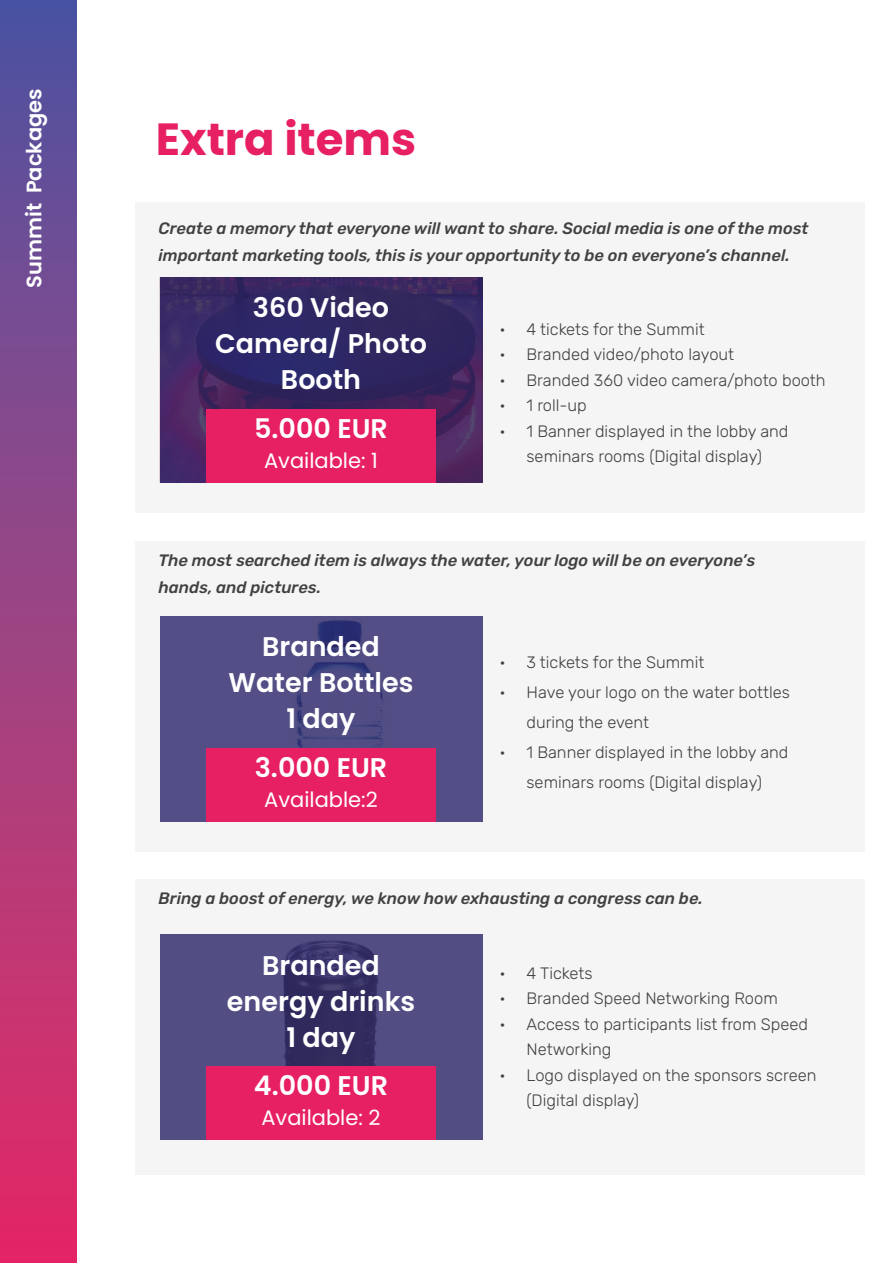
<style>
.page{position:relative;width:893px;height:1263px;background:#fff}
.page>*{position:absolute;margin:0;border:0;box-sizing:border-box;transform-origin:0 0}
.t1{font:700 45px "Poppins";color:#e71f63}
.t2{font:600 27px/36px "Poppins";color:#fff;text-align:center}
.t3{font:21px "Poppins";color:#fff}
.t4{font:600 21px "Poppins";color:#fff}
.t5{font:600 18px "Poppins";color:#fff}
.t6{font:300 16.5px/25.5px "Rubik";color:#414042}
.t7{font:italic 500 16.5px/27px "Rubik";color:#414042}
</style>
<div class="page">
<div style="left:135px;top:542px;width:729px;height:310px;background:#f5f5f5"></div>
<div style="left:135px;top:879px;width:729px;height:296px;background:#f5f5f5"></div>
<div style="left:135px;top:202px;width:729px;height:311px;background:#f5f5f5"></div>
<img style="left:160px;top:278px;width:322px;height:205px">
<div style="left:206px;top:409px;width:230px;height:74px;background:#e71f63"></div>
<div style="left:160px;top:617px;width:322px;height:205px;background:#534e85"></div>
<img style="left:160px;top:935px;width:322px;height:205px">
<div style="left:206px;top:749px;width:230px;height:73px;background:#e71f63"></div>
<div style="left:206px;top:1066px;width:230px;height:74px;background:#e71f63"></div>
<div style="left:0;top:0;width:77px;height:1263px;background:linear-gradient(to bottom,#4f57a1,#e72c65)"></div>
<p class="t4" style="left:22px;top:288px;width:201px;rotate:-90deg">Summit Packages</p>
<p class="t5" style="left:16px;top:260px;width:169px;rotate:-90deg">Awards Packages</p>
<h1 class="t1" style="left:156px;top:113px;width:262px">Extra items</h1>
<p class="t7" style="left:158px;top:215px;width:652px">Create a memory that everyone will want to share. Social media is one of the most important marketing tools, this is your opportunity to be on everyone’s channel.</p>
<h2 class="t2" style="left:215px;top:290px;width:213px">360 Video<br>Camera/ Photo<br>Booth</h2>
<h2 class="t2" style="left:254px;top:410px;width:135px">5.000 EUR</h2>
<p class="t3" style="left:264px;top:448px;width:115px">Available: 1</p>
<p class="t6" style="left:500px;top:317px;width:207px">• 4 tickets for the Summit</p>
<p class="t6" style="left:500px;top:343px;width:236px">• Branded video/photo layout</p>
<p class="t6" style="left:500px;top:368px;width:328px">• Branded 360 video camera/photo booth</p>
<p class="t6" style="left:500px;top:394px;width:89px">• 1 roll-up</p>
<p class="t6" style="left:500px;top:419px;width:290px;text-align:center">• 1 Banner displayed in the lobby and seminars rooms (Digital display)</p>
<p class="t7" style="left:158px;top:548px;width:598px">The most searched item is always the water, your logo will be on everyone’s hands, and pictures.</p>
<h2 class="t2" style="left:229px;top:629px;width:186px">Branded<br>Water Bottles<br>1 day</h2>
<h2 class="t2" style="left:255px;top:750px;width:134px">3.000 EUR</h2>
<p class="t3" style="left:264px;top:787px;width:115px">Available:2</p>
<p class="t6" style="left:500px;top:650px;width:206px">• 3 tickets for the Summit</p>
<p class="t6" style="left:526px;top:678px;width:265px;line-height:30px;text-indent:-27px">• Have your logo on the water bottles during the event</p>
<p class="t6" style="left:500px;top:738px;width:290px;line-height:30px;text-align:center">• 1 Banner displayed in the lobby and seminars rooms (Digital display)</p>
<p class="t7" style="left:158px;top:886px;width:546px">Bring a boost of energy, we know how exhausting a congress can be.</p>
<h2 class="t2" style="left:227px;top:948px;width:190px">Branded energy drinks<br>1 day</h2>
<h2 class="t2" style="left:254px;top:1067px;width:136px">4.000 EUR</h2>
<p class="t3" style="left:261px;top:1105px;width:121px">Available: 2</p>
<p class="t6" style="left:500px;top:961px;width:94px">• 4 Tickets</p>
<p class="t6" style="left:500px;top:986px;width:280px">• Branded Speed Networking Room</p>
<p class="t6" style="left:526px;top:1012px;width:283px;text-indent:-27px">• Access to participants list from Speed<br>Networking</p>
<p class="t6" style="left:526px;top:1063px;width:291px;text-indent:-27px">• Logo displayed on the sponsors screen (Digital display)</p>
</div>
